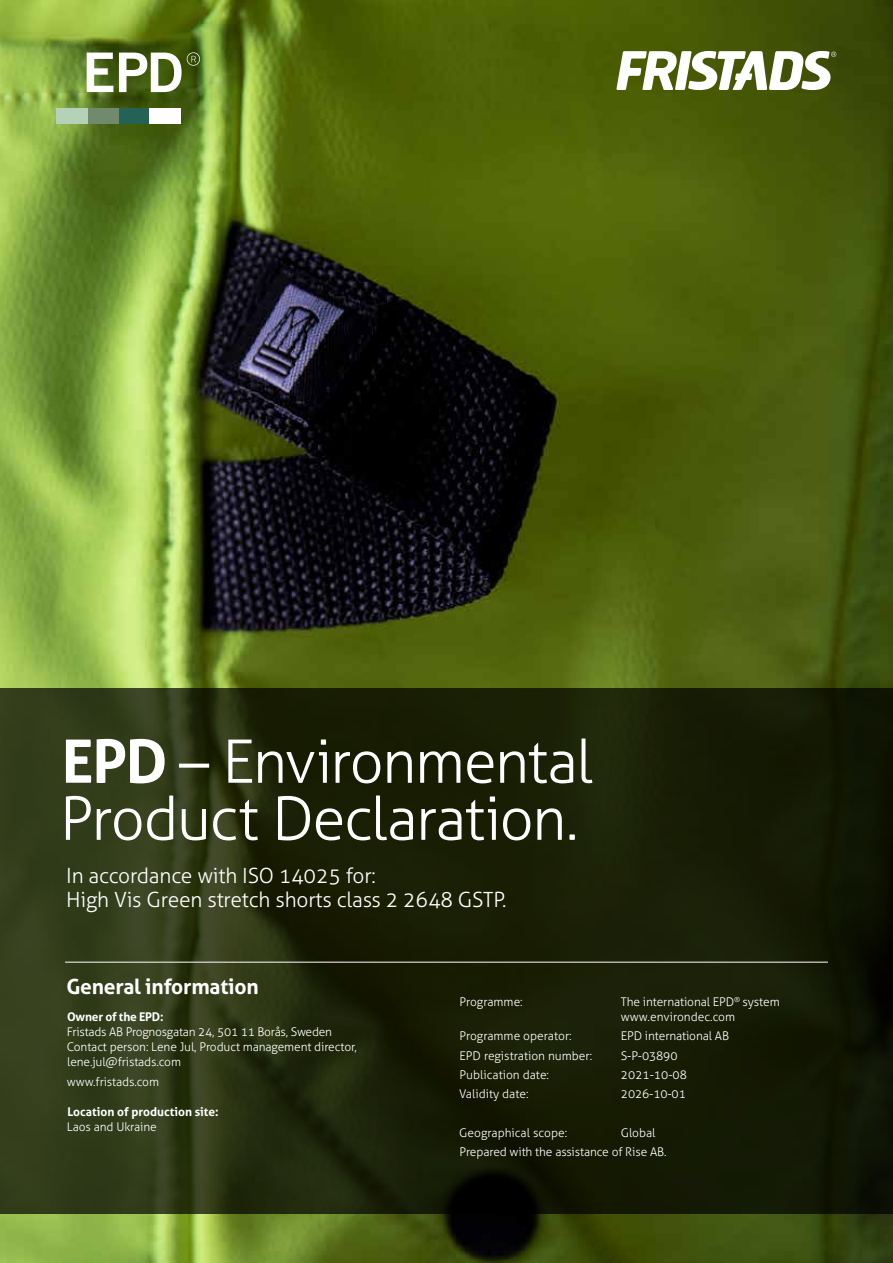
<style>
.page{position:relative;width:893px;height:1263px;background:#fff}
.page>*{position:absolute;margin:0;border:0;box-sizing:border-box;transform-origin:0 0}
.t1{font:300 60px/57px "Aller";letter-spacing:-.03em;color:#fff}
.t2{font:300 21px/24px "Aller";letter-spacing:-.01em;color:#fff}
.t3{font:700 21px "Aller";letter-spacing:-.01em;color:#fff}
.t4{font:300 12px/15px "Aller";letter-spacing:-.01em;color:#fff}
.t5{font:700 12px "Aller";color:#fff}
.t6{font:700 12px "Aller";letter-spacing:-.02em;color:#fff}
.s1{font-weight:700}
</style>
<div class="page">
<img style="left:0;top:0;width:893px;height:1263px">
<svg style="left:0;top:688px;width:893px;height:526px;background:#1f250b"></svg>
<div style="left:119px;top:108px;width:31px;height:15px;background:#236254"></div>
<div style="left:88px;top:108px;width:31px;height:15px;background:#718a6e"></div>
<div style="left:56px;top:108px;width:32px;height:15px;background:#b5d1b8"></div>
<div style="left:150px;top:108px;width:31px;height:15px;background:#fff"></div>
<svg style="left:87px;top:52px;width:113px;height:40px"></svg>
<hr style="left:65px;top:962px;width:763px;height:1px;background:#fff">
<svg style="left:616px;top:51px;width:220px;height:39px"></svg>
<h1 class="t1" style="left:60px;top:733px;width:535px"><span class="s1">EPD</span> – Environmental<br>Product Declaration.</h1>
<h2 class="t2" style="left:66px;top:863px;width:442px">In accordance with ISO 14025 for:<br>High Vis Green stretch shorts class 2 2648 GSTP.</h2>
<h2 class="t3" style="left:66px;top:973px;width:194px">General information</h2>
<p class="t6" style="left:67px;top:1010px;width:98px">Owner of the EPD:</p>
<p class="t4" style="left:67px;top:1024px;width:292px">Fristads AB Prognosgatan 24, 501 11 Borås, Sweden<br>Contact person: Lene Jul, Product management director, lene.jul@fristads.com</p>
<p class="t4" style="left:67px;top:1074px;width:94px">www.fristads.com</p>
<p class="t5" style="left:67px;top:1104px;width:153px">Location of production site:</p>
<p class="t4" style="left:67px;top:1119px;width:91px">Laos and Ukraine</p>
<p class="t4" style="left:459px;top:994px;width:65px">Programme:</p>
<p class="t4" style="left:621px;top:994px;width:160px">The international EPD<sup>®</sup> system www.environdec.com</p>
<p class="t4" style="left:459px;top:1029px;width:114px">Programme operator:</p>
<p class="t4" style="left:621px;top:1029px;width:110px">EPD international AB</p>
<p class="t4" style="left:459px;top:1048px;width:134px">EPD registration number:</p>
<p class="t4" style="left:621px;top:1048px;width:58px">S-P-03890</p>
<p class="t4" style="left:459px;top:1067px;width:91px">Publication date:</p>
<p class="t4" style="left:621px;top:1067px;width:68px">2021-10-08</p>
<p class="t4" style="left:459px;top:1086px;width:71px">Validity date:</p>
<p class="t4" style="left:621px;top:1086px;width:66px">2026-10-01</p>
<p class="t4" style="left:459px;top:1125px;width:109px">Geographical scope:</p>
<p class="t4" style="left:459px;top:1123px;width:209px;line-height:19.2px;text-indent:161px">Global<br>Prepared with the assistance of Rise AB.</p>
</div>
